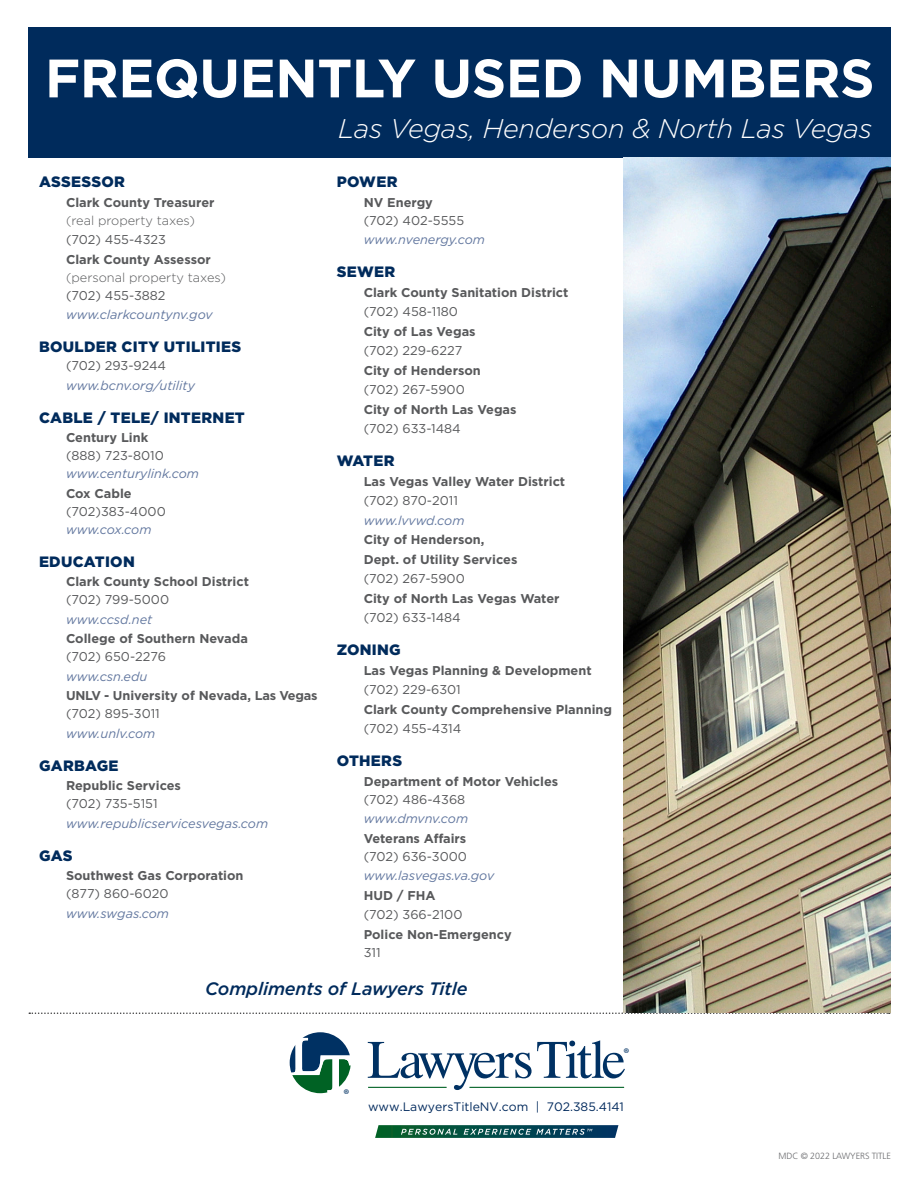
<style>
.page{position:relative;width:918px;height:1188px;background:#fff}
.page>*{position:absolute;margin:0;border:0;box-sizing:border-box;transform-origin:0 0}
.t1{font:700 54px "Gotham";letter-spacing:-.01em;color:#fff}
.t2{font:italic 300 27px "Gotham";letter-spacing:-.01em;color:#fff}
.t3{font:italic 500 18px "Gotham";letter-spacing:-.01em;color:#002b5c}
.Telephone_Body{font:900 15px "Gotham";letter-spacing:.02em;color:#002b5c}
.t4{font:14.1px "Myriad Pro";color:#003163}
.Telephone_Body-2{font:700 12.75px/19.5px "Gotham";color:#58595b}
.Telephone_Body-3{font:italic 12.75px/18px "Gotham";color:#62779f}
.Telephone_Body-4{font:12.75px/19.5px "Gotham";color:#58595b}
.Telephone_Body-5{font:300 12.75px/18px "Gotham";color:#58595b}
.t5{font:12.3px "Gotham";color:#00295c}
.t6{font:300 9px "Frutiger LT Std";letter-spacing:-.01em;color:#6c6d70}
.s1{font-weight:300}
.s2{font-weight:400}
.s3{font-style:normal;color:#58595b}
.s4{font-weight:700;font-style:normal;color:#58595b}
.s5{font-weight:700}
.s6{font-style:italic;color:#62779f}
.s7{font-weight:400;font-style:italic;color:#62779f}
</style>
<div class="page">
<svg style="left:29px;top:1012px;width:861px;height:2px"></svg>
<div style="left:28px;top:27px;width:863px;height:131px;background:#002b5c"></div>
<img style="left:623px;top:158px;width:268px;height:854px">
<svg style="left:368px;top:1040px;width:257px;height:50px"></svg>
<svg style="left:290px;top:1032px;width:61px;height:61px"></svg>
<svg style="left:375px;top:1125px;width:243px;height:13px;background:#256360"></svg>
<p class="t1" style="left:45px;top:42px;width:831px">FREQUENTLY USED NUMBERS</p>
<p class="t2" style="left:338px;top:112px;width:535px">Las Vegas, Henderson &amp; North Las Vegas</p>
<p class="Telephone_Body" style="left:39px;top:172px;width:87px">ASSESSOR</p>
<p class="Telephone_Body-2" style="left:66px;top:193px;width:150px;line-height:18px">Clark County Treasurer <span class="s1">(real property taxes)</span></p>
<p class="Telephone_Body-2" style="left:66px;top:230px;width:146px"><span class="s2">(702) 455-4323<br></span>Clark County Assessor</p>
<p class="Telephone_Body-5" style="left:66px;top:268px;width:162px">(personal property taxes) <span class="s2">(702) 455-3882</span></p>
<p class="Telephone_Body-3" style="left:66px;top:305px;width:148px">www.clarkcountynv.gov</p>
<p class="Telephone_Body" style="left:39px;top:337px;width:204px">BOULDER CITY UTILITIES</p>
<p class="Telephone_Body-3" style="left:66px;top:356px;width:131px;line-height:19.5px"><span class="s3">(702) 293-9244 </span>www.bcnv.org/utility</p>
<p class="Telephone_Body" style="left:39px;top:407px;width:207px">CABLE / TELE/ INTERNET</p>
<p class="Telephone_Body-3" style="left:66px;top:428px;width:135px"><span class="s4">Century Link<br></span><span class="s3">(888) 723-8010 </span>www.centurylink.com</p>
<p class="Telephone_Body-4" style="left:66px;top:484px;width:101px;line-height:18px"><span class="s5">Cox Cable </span>(702)383-4000 <span class="s6">www.cox.com</span></p>
<p class="Telephone_Body" style="left:39px;top:551px;width:97px">EDUCATION</p>
<p class="Telephone_Body-2" style="left:66px;top:573px;width:185px;line-height:18px">Clark County School District <span class="s2">(702) 799-5000</span></p>
<p class="Telephone_Body-2" style="left:66px;top:609px;width:183px"><span class="s7">www.ccsd.net<br></span>College of Southern Nevada</p>
<p class="Telephone_Body-2" style="left:66px;top:647px;width:253px"><span class="s2">(702) 650-2276<br></span><span class="s7">www.csn.edu<br></span>UNLV - University of Nevada, Las Vegas</p>
<p class="Telephone_Body-4" style="left:66px;top:704px;width:95px">(702) 895-3011 <span class="s6">www.unlv.com</span></p>
<p class="Telephone_Body" style="left:39px;top:755px;width:81px">GARBAGE</p>
<p class="Telephone_Body-2" style="left:66px;top:777px;width:116px;line-height:18px">Republic Services <span class="s2">(702) 735-5151</span></p>
<p class="Telephone_Body-3" style="left:66px;top:814px;width:204px">www.republicservicesvegas.com</p>
<p class="Telephone_Body" style="left:39px;top:845px;width:35px">GAS</p>
<p class="Telephone_Body-2" style="left:66px;top:867px;width:179px;line-height:18px">Southwest Gas Corporation <span class="s2">(877) 860-6020</span></p>
<p class="Telephone_Body-3" style="left:66px;top:904px;width:105px">www.swgas.com</p>
<p class="Telephone_Body" style="left:337px;top:172px;width:62px">POWER</p>
<p class="Telephone_Body-4" style="left:364px;top:193px;width:102px;line-height:18px"><span class="s5">NV Energy </span>(702) 402-5555</p>
<p class="Telephone_Body-3" style="left:364px;top:230px;width:123px">www.nvenergy.com</p>
<p class="Telephone_Body" style="left:337px;top:262px;width:60px">SEWER</p>
<p class="Telephone_Body-2" style="left:364px;top:282px;width:206px">Clark County Sanitation District <span class="s2">(702) 458-1180<br></span>City of Las Vegas<br><span class="s2">(702) 229-6227<br></span>City of Henderson<br><span class="s2">(702) 267-5900<br></span>City of North Las Vegas<br><span class="s2">(702) 633-1484</span></p>
<p class="Telephone_Body" style="left:337px;top:451px;width:59px">WATER</p>
<p class="Telephone_Body-2" style="left:364px;top:471px;width:203px">Las Vegas Valley Water District <span class="s2">(702) 870-2011<br></span><span class="s7">www.lvvwd.com<br></span>City of Henderson,<br>Dept. of Utility Services<br><span class="s2">(702) 267-5900<br></span>City of North Las Vegas Water <span class="s2">(702) 633-1484</span></p>
<p class="Telephone_Body" style="left:337px;top:640px;width:65px">ZONING</p>
<p class="Telephone_Body-2" style="left:364px;top:660px;width:250px">Las Vegas Planning &amp; Development <span class="s2">(702) 229-6301<br></span>Clark County Comprehensive Planning <span class="s2">(702) 455-4314</span></p>
<p class="Telephone_Body" style="left:337px;top:751px;width:67px">OTHERS</p>
<p class="Telephone_Body-2" style="left:364px;top:772px;width:196px;line-height:18px">Department of Motor Vehicles <span class="s2">(702) 486-4368</span></p>
<p class="Telephone_Body-2" style="left:364px;top:809px;width:106px"><span class="s7">www.dmvnv.com<br></span>Veterans Affairs</p>
<p class="Telephone_Body-4" style="left:364px;top:846px;width:149px">(702) 636-3000 <span class="s6">www.lasvegas.va.gov<br></span><span class="s5">HUD / FHA<br></span>(702) 366-2100<br><span class="s5">Police Non-Emergency</span></p>
<p class="Telephone_Body-4" style="left:364px;top:942px;width:18px">311</p>
<p class="t3" style="left:205px;top:977px;width:264px">Compliments of Lawyers Title</p>
<p class="t4" style="left:344px;top:1086px;width:7px">®</p>
<p class="t4" style="left:623px;top:1044px;width:7px">®</p>
<p class="t5" style="left:368px;top:1099px;width:257px">www.LawyersTitleNV.com | 702.385.4141</p>
<p class="t6" style="left:779px;top:1151px;width:114px">MDC © 2022 LAWYERS TITLE</p>
</div>
